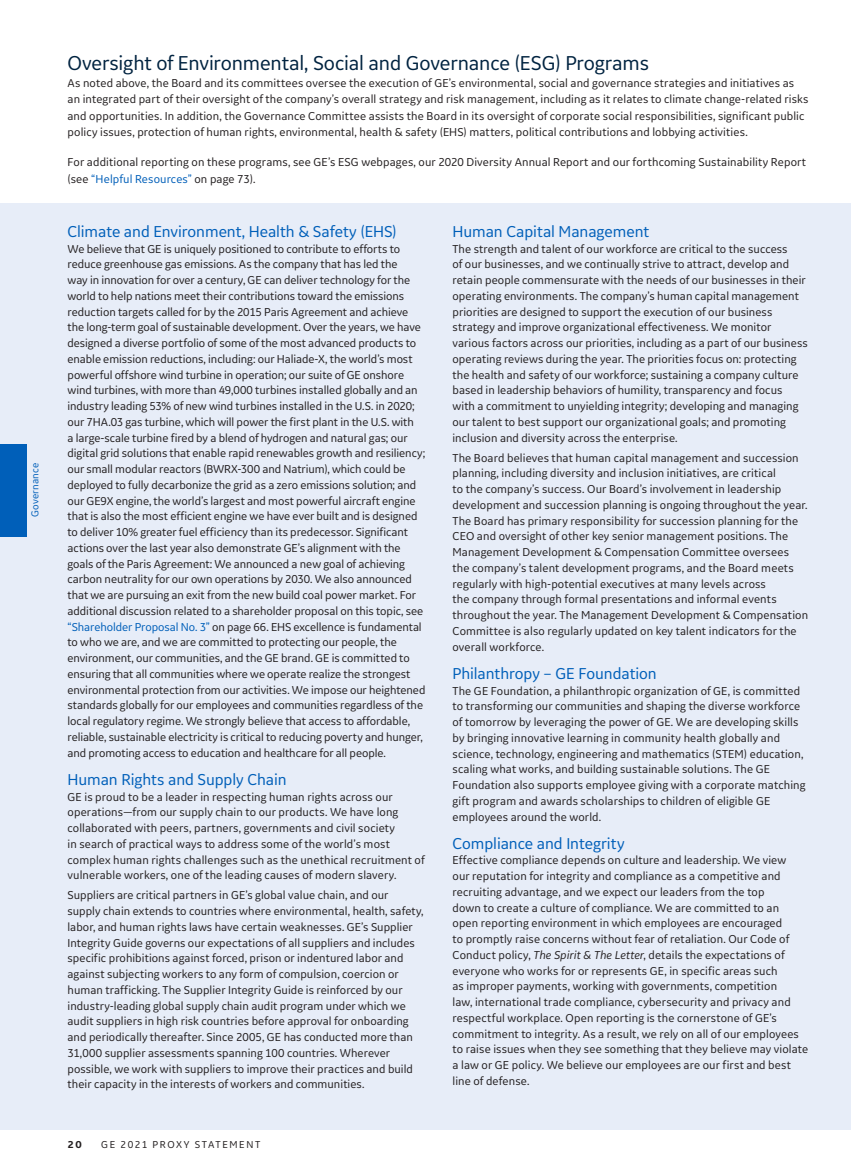
<style>
.page{position:relative;width:851px;height:1175px;background:#fff}
.page>*{position:absolute;margin:0;border:0;box-sizing:border-box;transform-origin:0 0}
.t1{font:21px "GE Inspira Sans";letter-spacing:-.01em;color:#002340}
.t2{font:16.5px "GE Inspira Sans";letter-spacing:-.005em;color:#005fb9}
.t3{font:12px/15.8px "GE Inspira Sans";letter-spacing:.005em;color:#231f20}
.t4{font:10.5px "GE Inspira Sans";letter-spacing:.15em;color:#231f20}
.t5{font:10.5px "GE Inspira Sans";letter-spacing:.01em;color:#005fb9}
.t6{font:700 10.5px "GE Inspira Sans";color:#231f20}
.s1{color:#005fb9}
.s2{font-style:italic}
</style>
<div class="page">
<div style="left:0;top:203px;width:850px;height:926px;background:#e7edf8"></div>
<div style="left:0;top:443px;width:27px;height:93px;background:#005fb9"></div>
<p class="t5" style="left:28px;top:517px;width:56px;rotate:-90deg">Governance</p>
<h1 class="t1" style="left:68px;top:50px;width:583px">Oversight of Environmental, Social and Governance (ESG) Programs</h1>
<p class="t3" style="left:67px;top:74px;width:742px;line-height:16.5px">As noted above, the Board and its committees oversee the execution of GE’s environmental, social and governance strategies and initiatives as an integrated part of their oversight of the company’s overall strategy and risk management, including as it relates to climate change-related risks and opportunities. In addition, the Governance Committee assists the Board in its oversight of corporate social responsibilities, significant public policy issues, protection of human rights, environmental, health &amp; safety (EHS) matters, political contributions and lobbying activities.</p>
<p class="t3" style="left:67px;top:154px;width:740px;line-height:16.5px">For additional reporting on these programs, see GE’s ESG webpages, our 2020 Diversity Annual Report and our forthcoming Sustainability Report (see <span class="s1">“Helpful Resources”</span> on page 73).</p>
<h2 class="t2" style="left:68px;top:221px;width:331px">Climate and Environment, Health &amp; Safety (EHS)</h2>
<p class="t3" style="left:68px;top:240px;width:359px">We believe that GE is uniquely positioned to contribute to efforts to reduce greenhouse gas emissions. As the company that has led the<br>way in innovation for over a century, GE can deliver technology for the world to help nations meet their contributions toward the emissions reduction targets called for by the 2015 Paris Agreement and achieve the long‑term goal of sustainable development. Over the years, we have designed a diverse portfolio of some of the most advanced products to enable emission reductions, including: our Haliade‑X, the world’s most powerful offshore wind turbine in operation; our suite of GE onshore wind turbines, with more than 49,000 turbines installed globally and an industry leading 53% of new wind turbines installed in the U.S. in 2020; our 7HA.03 gas turbine, which will power the first plant in the U.S. with<br>a large‑scale turbine fired by a blend of hydrogen and natural gas; our digital grid solutions that enable rapid renewables growth and resiliency; our small modular reactors (BWRX‑300 and Natrium), which could be deployed to fully decarbonize the grid as a zero emissions solution; and our GE9X engine, the world’s largest and most powerful aircraft engine that is also the most efficient engine we have ever built and is designed to deliver 10% greater fuel efficiency than its predecessor. Significant actions over the last year also demonstrate GE’s alignment with the goals of the Paris Agreement: We announced a new goal of achieving carbon neutrality for our own operations by 2030. We also announced that we are pursuing an exit from the new build coal power market. For additional discussion related to a shareholder proposal on this topic, see <span class="s1">“Shareholder Proposal No. 3”</span> on page 66. EHS excellence is fundamental to who we are, and we are committed to protecting our people, the environment, our communities, and the GE brand. GE is committed to ensuring that all communities where we operate realize the strongest environmental protection from our activities. We impose our heightened standards globally for our employees and communities regardless of the local regulatory regime. We strongly believe that access to affordable, reliable, sustainable electricity is critical to reducing poverty and hunger, and promoting access to education and healthcare for all people.</p>
<h2 class="t2" style="left:68px;top:769px;width:220px">Human Rights and Supply Chain</h2>
<p class="t3" style="left:68px;top:788px;width:358px">GE is proud to be a leader in respecting human rights across our operations—from our supply chain to our products. We have long collaborated with peers, partners, governments and civil society<br>in search of practical ways to address some of the world’s most complex human rights challenges such as the unethical recruitment of vulnerable workers, one of the leading causes of modern slavery.</p>
<p class="t3" style="left:68px;top:887px;width:357px">Suppliers are critical partners in GE’s global value chain, and our supply chain extends to countries where environmental, health, safety, labor, and human rights laws have certain weaknesses. GE’s Supplier Integrity Guide governs our expectations of all suppliers and includes specific prohibitions against forced, prison or indentured labor and against subjecting workers to any form of compulsion, coercion or human trafficking. The Supplier Integrity Guide is reinforced by our industry‑leading global supply chain audit program under which we audit suppliers in high risk countries before approval for onboarding and periodically thereafter. Since 2005, GE has conducted more than 31,000 supplier assessments spanning 100 countries. Wherever possible, we work with suppliers to improve their practices and build their capacity in the interests of workers and communities.</p>
<h2 class="t2" style="left:452px;top:221px;width:198px">Human Capital Management</h2>
<p class="t3" style="left:452px;top:240px;width:357px">The strength and talent of our workforce are critical to the success<br>of our businesses, and we continually strive to attract, develop and retain people commensurate with the needs of our businesses in their operating environments. The company’s human capital management priorities are designed to support the execution of our business strategy and improve organizational effectiveness. We monitor various factors across our priorities, including as a part of our business operating reviews during the year. The priorities focus on: protecting the health and safety of our workforce; sustaining a company culture based in leadership behaviors of humility, transparency and focus with a commitment to unyielding integrity; developing and managing our talent to best support our organizational goals; and promoting inclusion and diversity across the enterprise.</p>
<p class="t3" style="left:452px;top:449px;width:357px">The Board believes that human capital management and succession planning, including diversity and inclusion initiatives, are critical<br>to the company’s success. Our Board’s involvement in leadership development and succession planning is ongoing throughout the year.<br>The Board has primary responsibility for succession planning for the CEO and oversight of other key senior management positions. The Management Development &amp; Compensation Committee oversees the company’s talent development programs, and the Board meets regularly with high‑potential executives at many levels across<br>the company through formal presentations and informal events throughout the year. The Management Development &amp; Compensation Committee is also regularly updated on key talent indicators for the overall workforce.</p>
<h2 class="t2" style="left:452px;top:663px;width:206px">Philanthropy – GE Foundation</h2>
<p class="t3" style="left:452px;top:682px;width:354px">The GE Foundation, a philanthropic organization of GE, is committed to transforming our communities and shaping the diverse workforce of tomorrow by leveraging the power of GE. We are developing skills by bringing innovative learning in community health globally and science, technology, engineering and mathematics (STEM) education, scaling what works, and building sustainable solutions. The GE Foundation also supports employee giving with a corporate matching gift program and awards scholarships to children of eligible GE employees around the world.</p>
<h2 class="t2" style="left:452px;top:833px;width:173px">Compliance and Integrity</h2>
<p class="t3" style="left:452px;top:852px;width:357px">Effective compliance depends on culture and leadership. We view<br>our reputation for integrity and compliance as a competitive and recruiting advantage, and we expect our leaders from the top<br>down to create a culture of compliance. We are committed to an<br>open reporting environment in which employees are encouraged<br>to promptly raise concerns without fear of retaliation. Our Code of Conduct policy, <span class="s2">The Spirit &amp; The Letter</span>, details the expectations of everyone who works for or represents GE, in specific areas such<br>as improper payments, working with governments, competition<br>law, international trade compliance, cybersecurity and privacy and respectful workplace. Open reporting is the cornerstone of GE’s commitment to integrity. As a result, we rely on all of our employees to raise issues when they see something that they believe may violate a law or GE policy. We believe our employees are our first and best line of defense.</p>
<p class="t6" style="left:68px;top:1137px;width:16px">20</p>
<p class="t4" style="left:101px;top:1137px;width:160px">GE 2021 PROXY STATEMENT</p>
</div>
